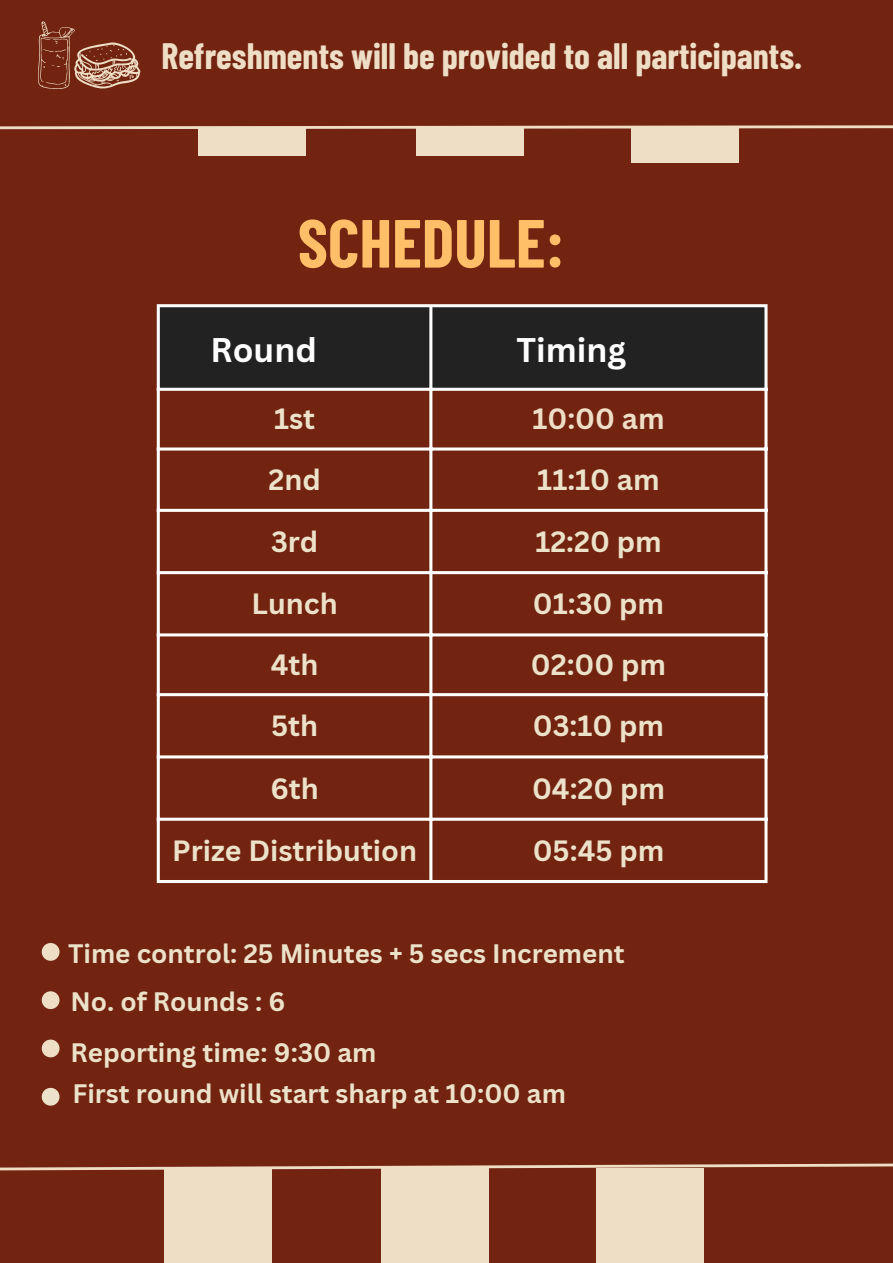
<style>
.page{position:relative;width:893px;height:1263px;background:#722410}
.page>*{position:absolute;margin:0;border:0;box-sizing:border-box;transform-origin:0 0}
.t1{font:700 67.95px "Barlow Condensed";color:#ffbe68}
.t2{font:700 35.85px "Barlow Condensed";color:#efdec6}
.t3{font:700 33.3px "Canva Sans";color:#fefefe}
.t4{font:700 28.5px "Canva Sans";color:#ece2c9}
.t5{font:700 28.5px "Canva Sans";color:#efdec6}
.t6{font:700 26.03px "Canva Sans";color:#ece2c9}
</style>
<div class="page">
<svg style="left:42px;top:943px;width:17px;height:18px"></svg>
<svg style="left:42px;top:991px;width:17px;height:18px"></svg>
<svg style="left:42px;top:1039px;width:17px;height:18px"></svg>
<svg style="left:42px;top:1088px;width:17px;height:17px"></svg>
<svg style="left:38px;top:21px;width:103px;height:68px"></svg>
<div style="left:160px;top:307px;width:604px;height:81px;background:#222"></div>
<hr style="left:157px;top:307px;width:3px;height:573px;background:#fff">
<hr style="left:429px;top:307px;width:3px;height:573px;background:#fff">
<hr style="left:764px;top:307px;width:3px;height:573px;background:#fff">
<hr style="left:157px;top:304px;width:610px;height:3px;background:#fff">
<hr style="left:157px;top:388px;width:610px;height:3px;background:#fff">
<hr style="left:157px;top:447px;width:610px;height:3px;background:#fff">
<hr style="left:157px;top:509px;width:610px;height:3px;background:#fff">
<hr style="left:157px;top:571px;width:610px;height:3px;background:#fff">
<hr style="left:157px;top:633px;width:610px;height:3px;background:#fff">
<hr style="left:157px;top:693px;width:610px;height:3px;background:#fff">
<hr style="left:157px;top:755px;width:610px;height:3px;background:#fff">
<hr style="left:157px;top:818px;width:610px;height:3px;background:#fff">
<hr style="left:157px;top:880px;width:610px;height:3px;background:#fff">
<svg style="left:0;top:1163px;width:893px;height:9px"></svg>
<div style="left:596px;top:1168px;width:108px;height:95px;background:#efdec6"></div>
<div style="left:381px;top:1168px;width:108px;height:95px;background:#efdec6"></div>
<div style="left:164px;top:1168px;width:107px;height:95px;background:#efdec6"></div>
<svg style="left:0;top:125px;width:893px;height:6px"></svg>
<div style="left:631px;top:129px;width:108px;height:34px;background:#efdec6"></div>
<div style="left:416px;top:128px;width:108px;height:28px;background:#efdec6"></div>
<div style="left:199px;top:128px;width:107px;height:28px;background:#efdec6"></div>
<h2 class="t2" style="left:161px;top:34px;width:642px">Refreshments will be provided to all participants.</h2>
<h1 class="t1" style="left:298px;top:200px;width:268px">SCHEDULE:</h1>
<p class="t3" style="left:210px;top:326px;width:108px">Round</p>
<p class="t3" style="left:516px;top:326px;width:111px">Timing</p>
<p class="t4" style="left:274px;top:399px;width:43px">1st</p>
<p class="t5" style="left:532px;top:399px;width:134px">10:00 am</p>
<p class="t4" style="left:268px;top:459px;width:54px">2nd</p>
<p class="t4" style="left:537px;top:459px;width:124px">11:10 am</p>
<p class="t4" style="left:271px;top:521px;width:49px">3rd</p>
<p class="t4" style="left:535px;top:521px;width:128px">12:20 pm</p>
<p class="t4" style="left:252px;top:584px;width:88px">Lunch</p>
<p class="t4" style="left:533px;top:584px;width:133px">01:30 pm</p>
<p class="t4" style="left:271px;top:644px;width:49px">4th</p>
<p class="t4" style="left:531px;top:644px;width:137px">02:00 pm</p>
<p class="t4" style="left:271px;top:706px;width:49px">5th</p>
<p class="t4" style="left:533px;top:706px;width:133px">03:10 pm</p>
<p class="t4" style="left:270px;top:768px;width:50px">6th</p>
<p class="t4" style="left:532px;top:768px;width:135px">04:20 pm</p>
<p class="t4" style="left:172px;top:830px;width:246px">Prize Distribution</p>
<p class="t4" style="left:533px;top:830px;width:133px">05:45 pm</p>
<p class="t6" style="left:68px;top:935px;width:558px">Time control: 25 Minutes + 5 secs Increment</p>
<p class="t6" style="left:70px;top:983px;width:216px">No. of Rounds : 6</p>
<p class="t6" style="left:70px;top:1034px;width:308px">Reporting time: 9:30 am</p>
<p class="t6" style="left:72px;top:1075px;width:495px">First round will start sharp at 10:00 am</p>
</div>
